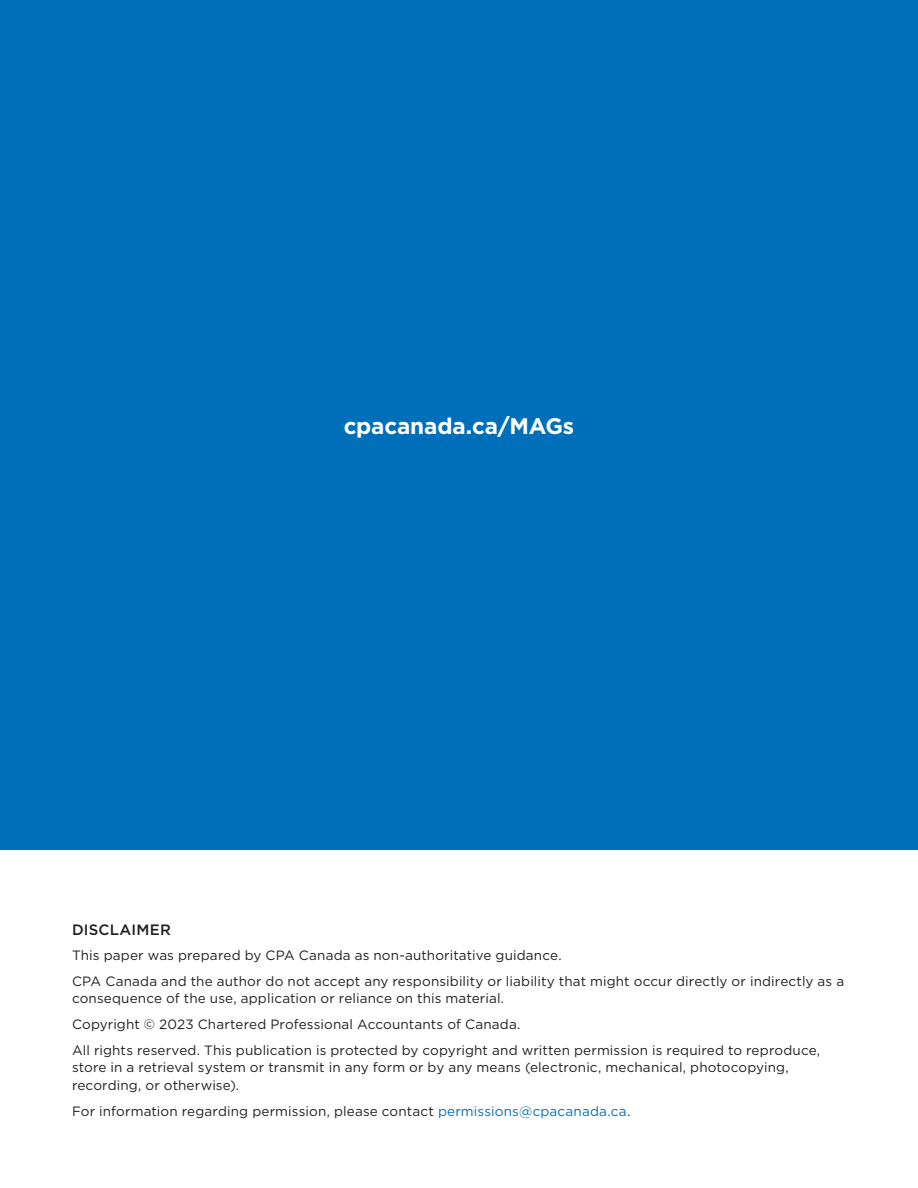
<style>
.page{position:relative;width:918px;height:1188px;background:#fff}
.page>*{position:absolute;margin:0;border:0;box-sizing:border-box;transform-origin:0 0}
.t1{font:700 22.5px "Gotham";letter-spacing:-.005em;color:#fff}
.t2{font:500 15px "Gotham";letter-spacing:.01em;color:#231f20}
.MAGs_disclaimer-text{font:13.5px/18px "Gotham";letter-spacing:.01em;color:#231f20}
.s1{color:#006fba}
</style>
<div class="page">
<div style="left:0;top:0;width:918px;height:850px;background:#006fba"></div>
<p class="t1" style="left:344px;top:411px;width:232px">cpacanada.ca/MAGs</p>
<p class="t2" style="left:72px;top:919px;width:100px">DISCLAIMER</p>
<p class="MAGs_disclaimer-text" style="left:72px;top:946px;width:491px">This paper was prepared by CPA Canada as non-authoritative guidance.</p>
<p class="MAGs_disclaimer-text" style="left:72px;top:971px;width:774px">CPA Canada and the author do not accept any responsibility or liability that might occur directly or indirectly as a consequence of the use, application or reliance on this material.</p>
<p class="MAGs_disclaimer-text" style="left:72px;top:1015px;width:450px">Copyright © 2023 Chartered Professional Accountants of Canada.</p>
<p class="MAGs_disclaimer-text" style="left:72px;top:1040px;width:750px">All rights reserved. This publication is protected by copyright and written permission is required to reproduce, store in a retrieval system or transmit in any form or by any means (electronic, mechanical, photocopying, recording, or otherwise).</p>
<p class="MAGs_disclaimer-text" style="left:72px;top:1102px;width:560px">For information regarding permission, please contact <span class="s1">permissions@cpacanada.ca</span>.</p>
</div>
